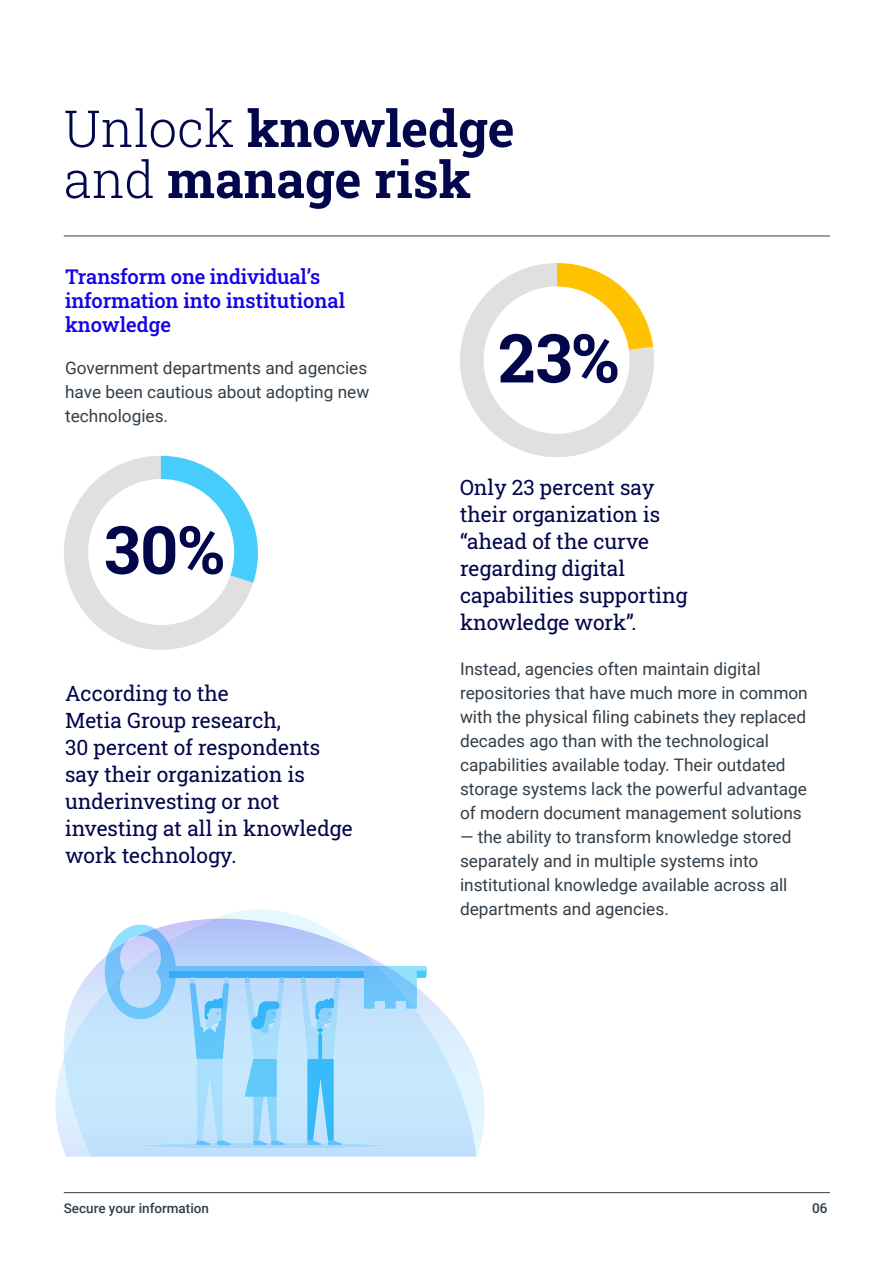
<style>
.page{position:relative;width:893px;height:1263px;background:#fff}
.page>*{position:absolute;margin:0;border:0;box-sizing:border-box;transform-origin:0 0}
.t1{font:700 67.35px "Roboto Slab";color:#02064a}
.t2{font:700 66.45px "Roboto Slab";color:#02064a}
.t3{font:700 51px/51px "Roboto Slab";color:#02064a}
.t4{font:21px/27px "Roboto Slab";color:#02064a}
.t5{font:500 20.25px/24px "Roboto Slab";letter-spacing:-.01em;color:#1302e7}
.t6{font:17.25px/24px "Roboto";color:#323e48}
.t7{font:500 13.5px "Roboto";color:#323e48}
.t8{font:500 13.5px "Roboto Slab";color:#323e48}
.s1{font-weight:300}
</style>
<div class="page">
<img style="left:67px;top:957px;width:38px;height:60px">
<img style="left:426px;top:967px;width:59px;height:190px">
<img style="left:55px;top:1094px;width:9px;height:57px">
<img style="left:56px;top:1058px;width:8px;height:37px">
<img style="left:301px;top:917px;width:16px;height:7px">
<img style="left:215px;top:909px;width:86px;height:10px">
<img style="left:64px;top:1017px;width:247px;height:140px">
<div style="left:311px;top:1057px;width:145px;height:100px;background:#c4e5fd"></div>
<img style="left:455px;top:1078px;width:21px;height:79px">
<img style="left:426px;top:997px;width:9px;height:61px">
<img style="left:435px;top:1038px;width:11px;height:20px">
<img style="left:84px;top:978px;width:21px;height:40px">
<img style="left:173px;top:919px;width:139px;height:5px">
<img style="left:143px;top:1145px;width:241px;height:3px">
<svg style="left:105px;top:924px;width:321px;height:221px;background:#b0dbfb"></svg>
<svg style="left:64px;top:456px;width:194px;height:194px"></svg>
<div style="left:88px;top:479px;width:146px;height:146px;background:#fff;border-radius:50%"></div>
<svg style="left:460px;top:263px;width:194px;height:194px"></svg>
<div style="left:484px;top:286px;width:146px;height:148px;background:#fff;border-radius:50%"></div>
<hr style="left:64px;top:1192px;width:766px;height:1px;background:#323e48">
<hr style="left:64px;top:236px;width:766px;height:1px;background:#323e48">
<h3 class="t3" style="left:64px;top:102px;width:452px"><span class="s1">Unlock</span> knowledge <span class="s1">and</span> manage risk</h3>
<p class="t5" style="left:65px;top:264px;width:282px">Transform one individual’s information into institutional knowledge</p>
<p class="t6" style="left:65px;top:355px;width:306px">Government departments and agencies have been cautious about adopting new technologies.</p>
<h2 class="t2" style="left:104px;top:504px;width:122px">30%</h2>
<p class="t4" style="left:65px;top:679px;width:289px">According to the<br>Metia Group research,<br>30 percent of respondents say their organization is underinvesting or not investing at all in knowledge work technology.</p>
<h1 class="t1" style="left:498px;top:312px;width:123px">23%</h1>
<p class="t4" style="left:460px;top:474px;width:229px">Only 23 percent say their organization is “ahead of the curve regarding digital capabilities supporting knowledge work”.</p>
<p class="t6" style="left:460px;top:656px;width:349px">Instead, agencies often maintain digital repositories that have much more in common with the physical filing cabinets they replaced decades ago than with the technological capabilities available today. Their outdated storage systems lack the powerful advantage of modern document management solutions</p>
<p class="t6" style="left:460px;top:824px;width:333px">— the ability to transform knowledge stored separately and in multiple systems into institutional knowledge available across all departments and agencies.</p>
<p class="t7" style="left:64px;top:1199px;width:147px">Secure your information</p>
<p class="t8" style="left:812px;top:1199px;width:17px">06</p>
</div>
